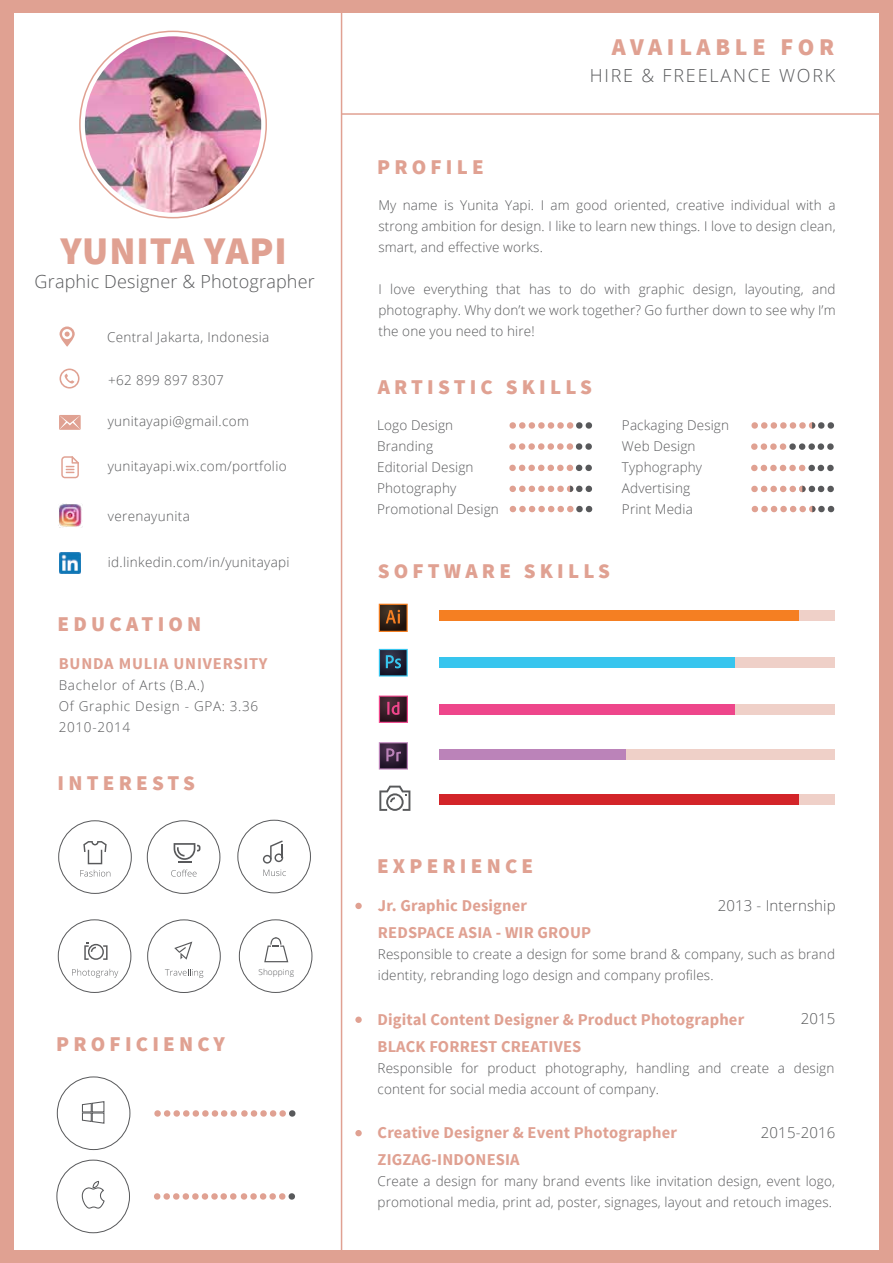
<style>
.page{position:relative;width:893px;height:1263px;background:#fff}
.page>*{position:absolute;margin:0;border:0;box-sizing:border-box;transform-origin:0 0}
.t1{font:900 39px "Source Sans Pro";letter-spacing:.025em;color:#e0a192}
.t2{font:900 24px "Source Sans Pro";letter-spacing:.2em;color:#e0a192}
.t3{font:900 21px "Source Sans Pro";letter-spacing:.2em;color:#e0a192}
.t4{font:300 18px "Open Sans";letter-spacing:.01em;color:#58595b}
.t5{font:300 18px "Open Sans";letter-spacing:.1em;color:#58595b}
.t6{font:700 16.5px/27px "Source Sans Pro";letter-spacing:.01em;color:#e0a192}
.t7{font:700 16.5px "Source Sans Pro";letter-spacing:.05em;color:#e0a192}
.t8{font:300 15px "Open Sans";letter-spacing:.01em;color:#58595b}
.t9{font:300 13.5px/21px "Open Sans";letter-spacing:.01em;color:#58595b}
.t10{font:300 13.5px/21px "Open Sans";letter-spacing:.05em;color:#58595b}
.t11{font:300 8.25px "Open Sans";letter-spacing:.01em;color:#58595b}
</style>
<div class="page">
<svg style="left:379px;top:786px;width:31px;height:25px"></svg>
<svg style="left:61px;top:456px;width:18px;height:22px"></svg>
<hr style="left:341px;top:0;width:1px;height:1263px;background:#e0a192">
<hr style="left:342px;top:113px;width:551px;height:2px;background:#e0a192">
<svg style="left:60px;top:326px;width:15px;height:21px"></svg>
<svg style="left:59px;top:415px;width:22px;height:15px"></svg>
<svg style="left:60px;top:369px;width:20px;height:20px"></svg>
<div style="left:0;top:0;width:893px;height:12px;background:#e0a192"></div>
<div style="left:0;top:1251px;width:893px;height:12px;background:#e0a192"></div>
<div style="left:0;top:0;width:13px;height:1263px;background:#e0a192"></div>
<div style="left:880px;top:0;width:13px;height:1263px;background:#e0a192"></div>
<svg style="left:379px;top:604px;width:29px;height:28px"></svg>
<svg style="left:379px;top:649px;width:29px;height:27px"></svg>
<svg style="left:379px;top:695px;width:29px;height:28px"></svg>
<svg style="left:379px;top:742px;width:29px;height:27px"></svg>
<svg style="left:174px;top:843px;width:26px;height:20px"></svg>
<svg style="left:83px;top:841px;width:24px;height:23px"></svg>
<svg style="left:263px;top:840px;width:20px;height:23px"></svg>
<svg style="left:84px;top:942px;width:24px;height:18px"></svg>
<svg style="left:174px;top:941px;width:18px;height:19px"></svg>
<div style="left:58px;top:820px;width:74px;height:74px;border:1px solid #58595b;border-radius:50%"></div>
<div style="left:57px;top:1076px;width:73px;height:74px;border:1px solid #58595b;border-radius:50%"></div>
<div style="left:57px;top:1160px;width:73px;height:73px;border:1px solid #58595b;border-radius:50%"></div>
<div style="left:147px;top:820px;width:73px;height:74px;border:1px solid #58595b;border-radius:50%"></div>
<div style="left:237px;top:820px;width:74px;height:73px;border:1px solid #58595b;border-radius:50%"></div>
<div style="left:58px;top:919px;width:73px;height:74px;border:1px solid #58595b;border-radius:50%"></div>
<div style="left:147px;top:919px;width:74px;height:74px;border:1px solid #58595b;border-radius:50%"></div>
<div style="left:239px;top:919px;width:73px;height:74px;border:1px solid #58595b;border-radius:50%"></div>
<svg style="left:264px;top:937px;width:24px;height:25px"></svg>
<img style="left:85px;top:36px;width:176px;height:177px;border-radius:88px">
<svg style="left:80px;top:870px;width:30px;height:7px"></svg>
<svg style="left:171px;top:870px;width:25px;height:7px"></svg>
<svg style="left:263px;top:869px;width:23px;height:7px"></svg>
<svg style="left:72px;top:969px;width:46px;height:9px"></svg>
<svg style="left:165px;top:969px;width:38px;height:9px"></svg>
<div style="left:355px;top:903px;width:7px;height:6px;background:#e0a192;border-radius:50%"></div>
<div style="left:355px;top:1016px;width:7px;height:7px;background:#e0a192;border-radius:50%"></div>
<div style="left:355px;top:1130px;width:7px;height:6px;background:#e0a192;border-radius:50%"></div>
<div style="left:464px;top:611px;width:371px;height:10px;background:#efd0c8"></div>
<div style="left:450px;top:658px;width:385px;height:10px;background:#efd0c8"></div>
<div style="left:451px;top:704px;width:384px;height:10px;background:#efd0c8"></div>
<div style="left:451px;top:750px;width:384px;height:10px;background:#efd0c8"></div>
<div style="left:439px;top:611px;width:359px;height:10px;background:#f57f22"></div>
<div style="left:439px;top:658px;width:295px;height:10px;background:#37c5ee"></div>
<div style="left:439px;top:704px;width:295px;height:10px;background:#ee468b"></div>
<div style="left:439px;top:750px;width:186px;height:10px;background:#bb83b9"></div>
<div style="left:451px;top:795px;width:384px;height:10px;background:#efd0c8"></div>
<div style="left:439px;top:795px;width:359px;height:10px;background:#d32429"></div>
<svg style="left:81px;top:1101px;width:24px;height:23px"></svg>
<svg style="left:81px;top:1180px;width:24px;height:29px"></svg>
<img style="left:58px;top:504px;width:24px;height:24px">
<img style="left:60px;top:552px;width:20px;height:21px">
<svg style="left:509px;top:422px;width:83px;height:7px"></svg>
<svg style="left:509px;top:443px;width:83px;height:7px"></svg>
<svg style="left:510px;top:506px;width:82px;height:6px"></svg>
<svg style="left:509px;top:465px;width:83px;height:6px"></svg>
<svg style="left:509px;top:486px;width:83px;height:6px"></svg>
<svg style="left:751px;top:443px;width:83px;height:7px"></svg>
<svg style="left:751px;top:465px;width:83px;height:6px"></svg>
<svg style="left:751px;top:486px;width:83px;height:6px"></svg>
<svg style="left:751px;top:422px;width:83px;height:7px"></svg>
<svg style="left:752px;top:506px;width:82px;height:6px"></svg>
<svg style="left:154px;top:1110px;width:141px;height:7px"></svg>
<svg style="left:154px;top:1193px;width:141px;height:6px"></svg>
<h1 class="t1" style="left:60px;top:225px;width:228px">YUNITA YAPI</h1>
<h3 class="t4" style="left:35px;top:269px;width:282px">Graphic Designer &amp; Photographer</h3>
<p class="t9" style="left:107px;top:326px;width:164px">Central Jakarta, Indonesia</p>
<p class="t9" style="left:108px;top:369px;width:117px">+62 899 897 8307</p>
<p class="t9" style="left:108px;top:410px;width:143px">yunitayapi@gmail.com</p>
<p class="t9" style="left:108px;top:455px;width:180px">yunitayapi.wix.com/portfolio</p>
<p class="t9" style="left:108px;top:505px;width:83px">verenayunita</p>
<p class="t9" style="left:108px;top:551px;width:183px">id.linkedin.com/in/yunitayapi</p>
<h3 class="t3" style="left:58px;top:610px;width:145px">EDUCATION</h3>
<p class="t7" style="left:59px;top:652px;width:210px">BUNDA MULIA UNIVERSITY</p>
<p class="t10" style="left:59px;top:674px;width:201px">Bachelor of Arts (B.A.)<br>Of Graphic Design - GPA: 3.36<br>2010-2014</p>
<h3 class="t3" style="left:58px;top:769px;width:139px">INTERESTS</h3>
<h3 class="t3" style="left:56px;top:1030px;width:170px">PROFICIENCY</h3>
<p class="t11" style="left:258px;top:966px;width:37px">Shopping</p>
<h2 class="t2" style="left:612px;top:31px;width:224px">AVAILABLE FOR</h2>
<h3 class="t3" style="left:377px;top:153px;width:108px">PROFILE</h3>
<h3 class="t5" style="left:590px;top:63px;width:247px">HIRE &amp; FREELANCE WORK</h3>
<p class="t9" style="left:378px;top:194px;width:459px;text-align:justify">My name is Yunita Yapi. I am good oriented, creative individual with a strong ambition for design. I like to learn new things. I love to design clean, smart, and effective works.</p>
<p class="t9" style="left:378px;top:278px;width:459px;text-align:justify">I love everything that has to do with graphic design, layouting, and photography. Why don’t we work together? Go further down to see why I’m the one you need to hire!</p>
<h3 class="t3" style="left:378px;top:373px;width:216px">ARTISTIC SKILLS</h3>
<p class="t9" style="left:377px;top:414px;width:123px">Logo Design<br>Branding<br>Editorial Design<br>Photography<br>Promotional Design</p>
<p class="t9" style="left:622px;top:414px;width:109px">Packaging Design<br>Web Design<br>Typhography<br>Advertising<br>Print Media</p>
<h3 class="t3" style="left:378px;top:558px;width:234px">SOFTWARE SKILLS</h3>
<h3 class="t3" style="left:377px;top:852px;width:158px">EXPERIENCE</h3>
<p class="t6" style="left:378px;top:892px;width:215px">Jr. Graphic Designer<br>REDSPACE ASIA - WIR GROUP</p>
<p class="t9" style="left:378px;top:943px;width:459px">Responsible to create a design for some brand &amp; company, such as brand identity, rebranding logo design and company profiles.</p>
<p class="t8" style="left:718px;top:895px;width:120px">2013 - Internship</p>
<p class="t6" style="left:378px;top:1006px;width:368px">Digital Content Designer &amp; Product Photographer<br>BLACK FORREST CREATIVES</p>
<p class="t9" style="left:378px;top:1057px;width:458px">Responsible for product photography, handling and create a design content for social media account of company.</p>
<p class="t8" style="left:801px;top:1008px;width:36px">2015</p>
<p class="t6" style="left:378px;top:1119px;width:301px">Creative Designer &amp; Event Photographer<br>ZIGZAG-INDONESIA</p>
<p class="t9" style="left:378px;top:1170px;width:459px">Create a design for many brand events like invitation design, event logo, promotional media, print ad, poster, signages, layout and retouch images.</p>
<p class="t8" style="left:761px;top:1122px;width:76px">2015-2016</p>
</div>
